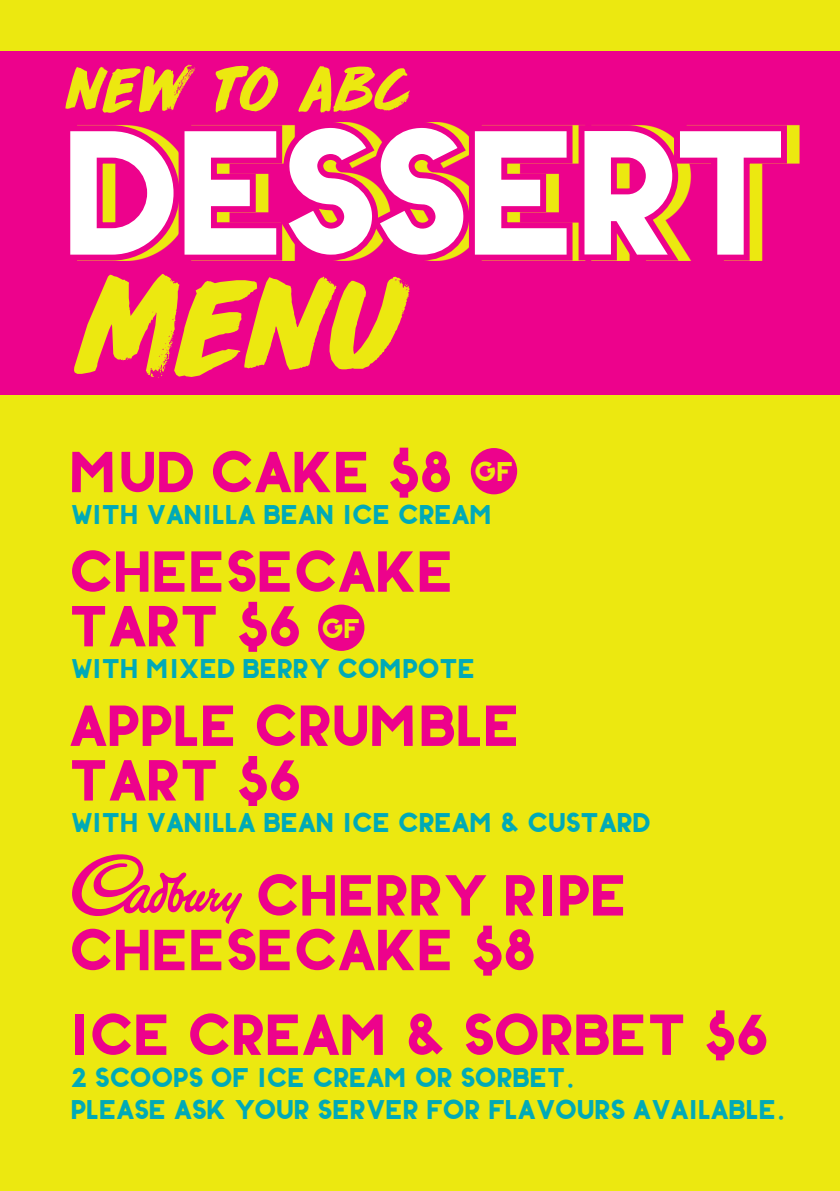
<style>
.page{position:relative;width:840px;height:1191px;background:#fff}
.page>*{position:absolute;margin:0;border:0;box-sizing:border-box;transform-origin:0 0}
.t1{font:172.6px "Bonkers";letter-spacing:-.025em;color:#fff}
.t2{font:124.8px "DK Drop Dead Gorgeous";color:#ece810}
.t3{font:57.4px "DK Drop Dead Gorgeous";letter-spacing:-.06em;color:#ece810}
.t4{font:56.4px/54.6px "Bonkers";color:#ed028c}
.t5{font:26.6px/31.8px "Bonkers";color:#00aab7}
.t6{font:26.6px "Bonkers";color:#ece810}
</style>
<div class="page">
<div style="left:0;top:0;width:839px;height:1191px;background:#ece810"></div>
<div style="left:0;top:51px;width:839px;height:343px;background:#ed028c"></div>
<svg style="left:77px;top:122px;width:715px;height:139px"></svg>
<svg style="left:72px;top:854px;width:170px;height:70px"></svg>
<div style="left:470px;top:448px;width:47px;height:46px;background:#ed028c;border-radius:50%"></div>
<div style="left:318px;top:604px;width:46px;height:47px;background:#ed028c;border-radius:50%"></div>
<h3 class="t3" style="left:64px;top:51px;width:348px">NEW TO ABC</h3>
<h1 class="t1" style="left:70px;top:87px;width:730px">DESSERT</h1>
<h2 class="t2" style="left:70px;top:243px;width:340px">MENU</h2>
<h3 class="t4" style="left:72px;top:442px;width:384px">MUD CAKE $8</h3>
<p class="t5" style="left:72px;top:497px;width:423px">WITH VANILLA BEAN ICE CREAM</p>
<h3 class="t4" style="left:72px;top:542px;width:386px">CHEESECAKE<br>TART $6</h3>
<p class="t5" style="left:72px;top:651px;width:406px">WITH MIXED BERRY COMPOTE</p>
<h3 class="t4" style="left:72px;top:696px;width:452px">APPLE CRUMBLE<br>TART $6</h3>
<p class="t5" style="left:72px;top:805px;width:580px">WITH VANILLA BEAN ICE CREAM &amp; CUSTARD</p>
<p class="t6" style="left:476px;top:455px;width:40px">GF</p>
<p class="t6" style="left:323px;top:612px;width:40px">GF</p>
<h3 class="t4" style="left:72px;top:865px;width:559px;text-indent:186px">CHERRY RIPE<br>CHEESECAKE $8</h3>
<h3 class="t4" style="left:72px;top:1005px;width:702px">ICE CREAM &amp; SORBET $6</h3>
<p class="t5" style="left:72px;top:1060px;width:716px">2 SCOOPS OF ICE CREAM OR SORBET.<br>PLEASE ASK YOUR SERVER FOR FLAVOURS AVAILABLE.</p>
</div>
